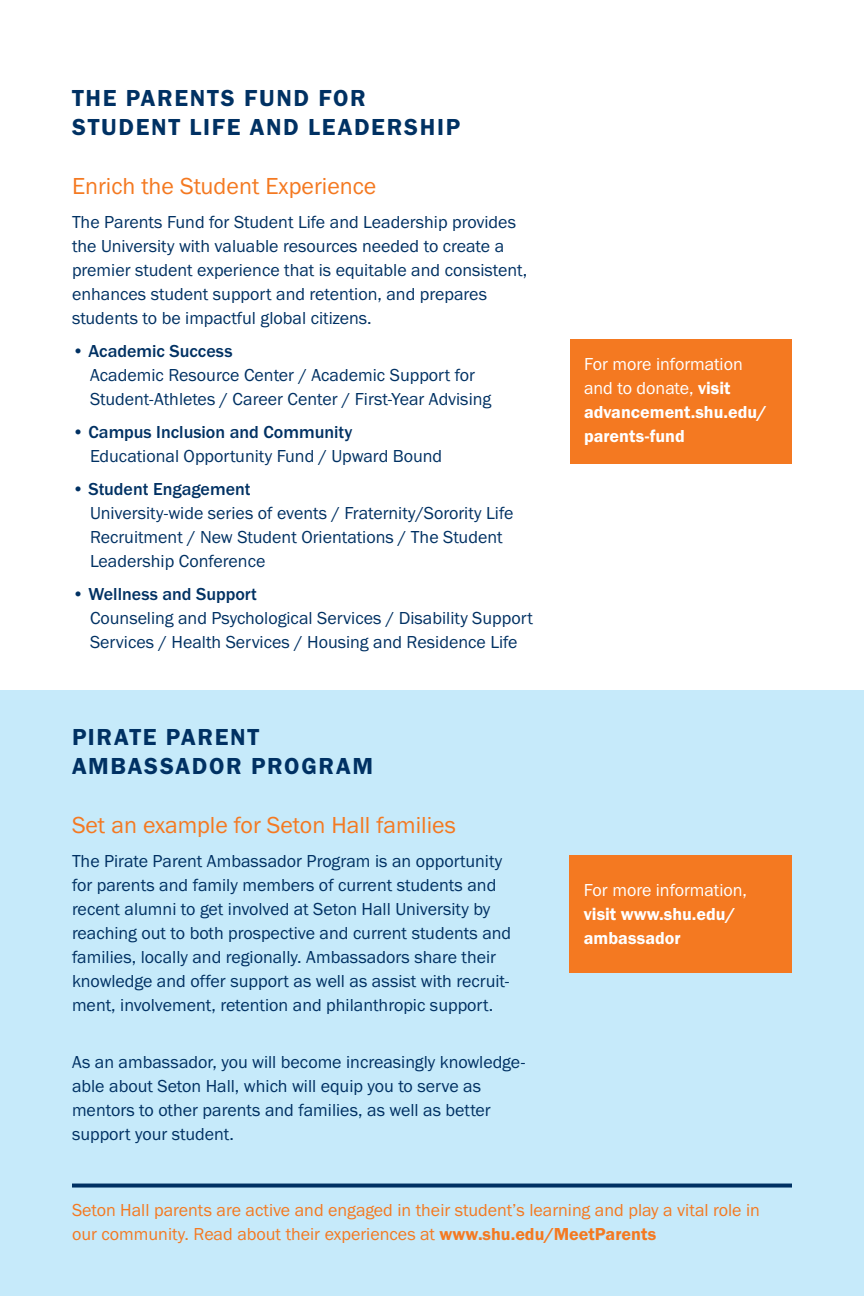
<style>
.page{position:relative;width:864px;height:1296px;background:#fff}
.page>*{position:absolute;margin:0;border:0;box-sizing:border-box;transform-origin:0 0}
.t1{font:24px/28.8px "Franklin Gothic URW Dem";letter-spacing:.07em;color:#003163}
.t2{font:24px "Franklin Gothic URW Boo";color:#f47921}
.t3{font:18px/24px "Franklin Gothic URW Boo";color:#003163}
.t4{font:18px/24px "Franklin Gothic URW Boo";color:#f47921}
.t5{font:18px/24px "Franklin Gothic URW Dem";color:#fff}
.s1{font-family:"Franklin Gothic URW";font-weight:500}
.s2{font-family:"Franklin Gothic URW Boo"}
.s3{font-family:"Franklin Gothic URW Dem"}
</style>
<div class="page">
<div style="left:0;top:691px;width:864px;height:605px;background:#c6eafa"></div>
<div style="left:570px;top:339px;width:222px;height:125px;background:#f47921"></div>
<div style="left:570px;top:855px;width:222px;height:118px;background:#f47921"></div>
<svg style="left:72px;top:1184px;width:720px;height:4px;background:#164674"></svg>
<p class="t1" style="left:72px;top:83px;width:390px">THE PARENTS FUND FOR<br>STUDENT LIFE AND LEADERSHIP</p>
<p class="t2" style="left:72px;top:171px;width:306px">Enrich the Student Experience</p>
<p class="t3" style="left:72px;top:209px;width:457px">The Parents Fund for Student Life and Leadership provides the University with valuable resources needed to create a premier student experience that is equitable and consistent, enhances student support and retention, and prepares students to be impactful global citizens.</p>
<p class="t3" style="left:90px;top:338px;width:403px;text-indent:-18px">• <span class="s1">Academic Success<br></span>Academic Resource Center / Academic Support for<br>Student-Athletes / Career Center / First-Year Advising</p>
<p class="t3" style="left:90px;top:419px;width:354px;text-indent:-18px">• <span class="s1">Campus Inclusion and Community<br></span>Educational Opportunity Fund / Upward Bound</p>
<p class="t3" style="left:90px;top:476px;width:425px;text-indent:-18px">• <span class="s1">Student Engagement<br></span>University-wide series of events / Fraternity/Sorority Life Recruitment / New Student Orientations / The Student Leadership Conference</p>
<p class="t3" style="left:90px;top:581px;width:444px;text-indent:-18px">• <span class="s1">Wellness and Support<br></span>Counseling and Psychological Services / Disability Support<br>Services / Health Services / Housing and Residence Life</p>
<p class="t1" style="left:72px;top:722px;width:303px">PIRATE PARENT<br>AMBASSADOR PROGRAM</p>
<p class="t2" style="left:72px;top:810px;width:385px">Set an example for Seton Hall families</p>
<p class="t3" style="left:72px;top:849px;width:441px">The Pirate Parent Ambassador Program is an opportunity for parents and family members of current students and recent alumni to get involved at Seton Hall University by reaching out to both prospective and current students and families, locally and regionally. Ambassadors share their knowledge and offer support as well as assist with recruit&shy;ment, involvement, retention and philanthropic support.</p>
<p class="t3" style="left:72px;top:1050px;width:455px">As an ambassador, you will become increasingly knowledge&shy;able about Seton Hall, which will equip you to serve as mentors to other parents and families, as well as better support your student.</p>
<p class="t5" style="left:584px;top:352px;width:184px"><span class="s2">For more information and to donate,</span> visit advancement.shu.edu/ parents-fund</p>
<p class="t5" style="left:584px;top:878px;width:165px"><span class="s2">For more information, </span>visit www.shu.edu/ ambassador</p>
<p class="t4" style="left:72px;top:1198px;width:690px">Seton Hall parents are active and engaged in their student’s learning and play a vital role in our community. Read about their experiences at <span class="s3">www.shu.edu/MeetParents</span></p>
</div>
